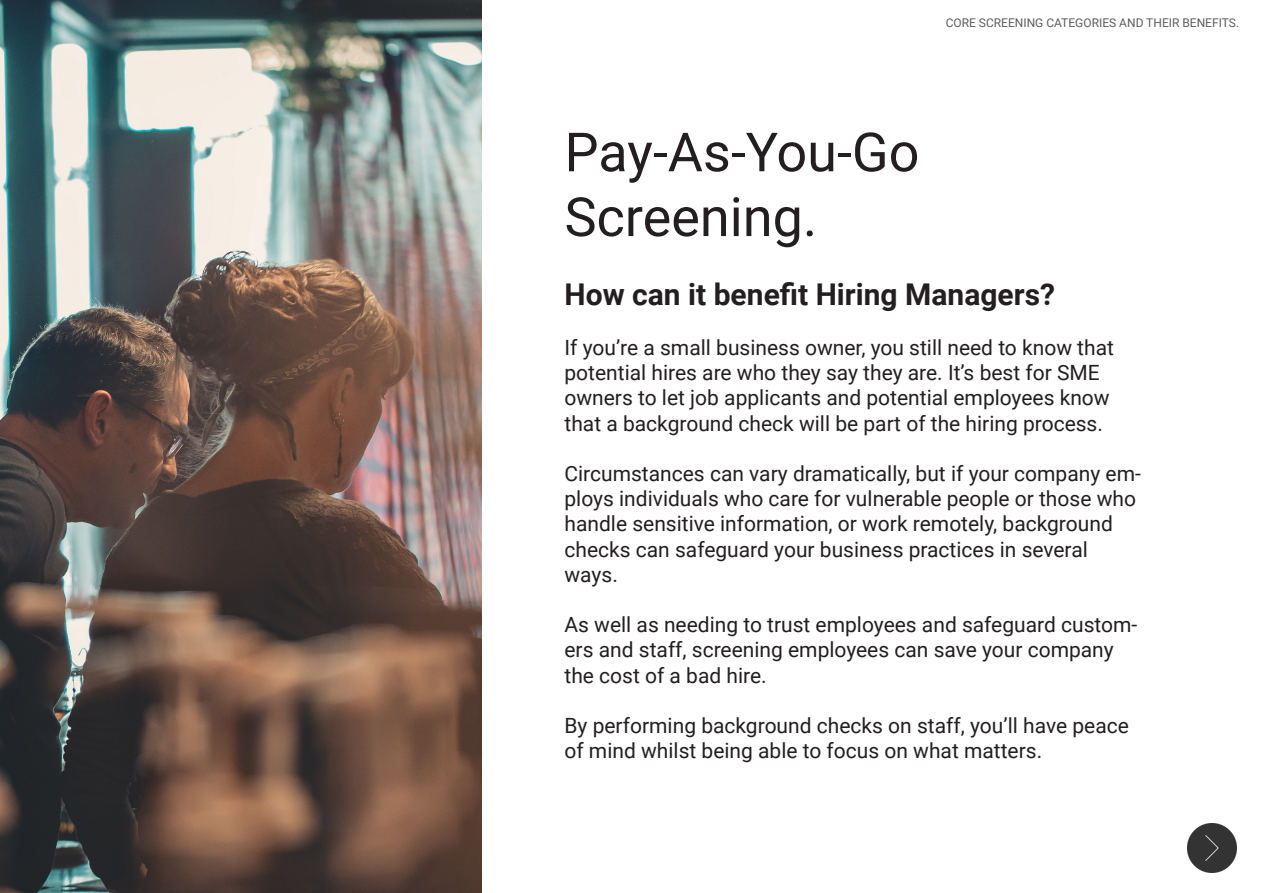
<style>
.page{position:relative;width:1263px;height:893px;background:#fff}
.page>*{position:absolute;margin:0;border:0;box-sizing:border-box;transform-origin:0 0}
.t1{font:54px "Roboto";color:#231f20}
.t2{font:700 30px "Roboto";color:#231f20}
.t3{font:21px/25.2px "Roboto";color:#231f20}
.t4{font:12px "Roboto";color:#5c5c5c}
</style>
<div class="page">
<img style="left:0;top:0;width:482px;height:893px">
<img style="left:1187px;top:823px;width:49px;height:49px">
<p class="t4" style="left:946px;top:14px;width:295px">CORE SCREENING CATEGORIES AND THEIR BENEFITS.</p>
<p class="t1" style="left:564px;top:114px;width:356px">Pay-As-You-Go</p>
<p class="t1" style="left:564px;top:179px;width:254px">Screening.</p>
<p class="t2" style="left:564px;top:273px;width:492px">How can it benefit Hiring Managers?</p>
<p class="t3" style="left:564px;top:334px;width:551px">If you’re a small business owner, you still need to know that potential hires are who they say they are. It’s best for SME owners to let job applicants and potential employees know that a background check will be part of the hiring process.</p>
<p class="t3" style="left:564px;top:460px;width:578px">Circumstances can vary dramatically, but if your company em&shy;ploys individuals who care for vulnerable people or those who handle sensitive information, or work remotely, background checks can safeguard your business practices in several ways.</p>
<p class="t3" style="left:564px;top:611px;width:574px">As well as needing to trust employees and safeguard custom&shy;ers and staff, screening employees can save your company the cost of a bad hire.</p>
<p class="t3" style="left:564px;top:712px;width:566px">By performing background checks on staff, you’ll have peace of mind whilst being able to focus on what matters.</p>
</div>
